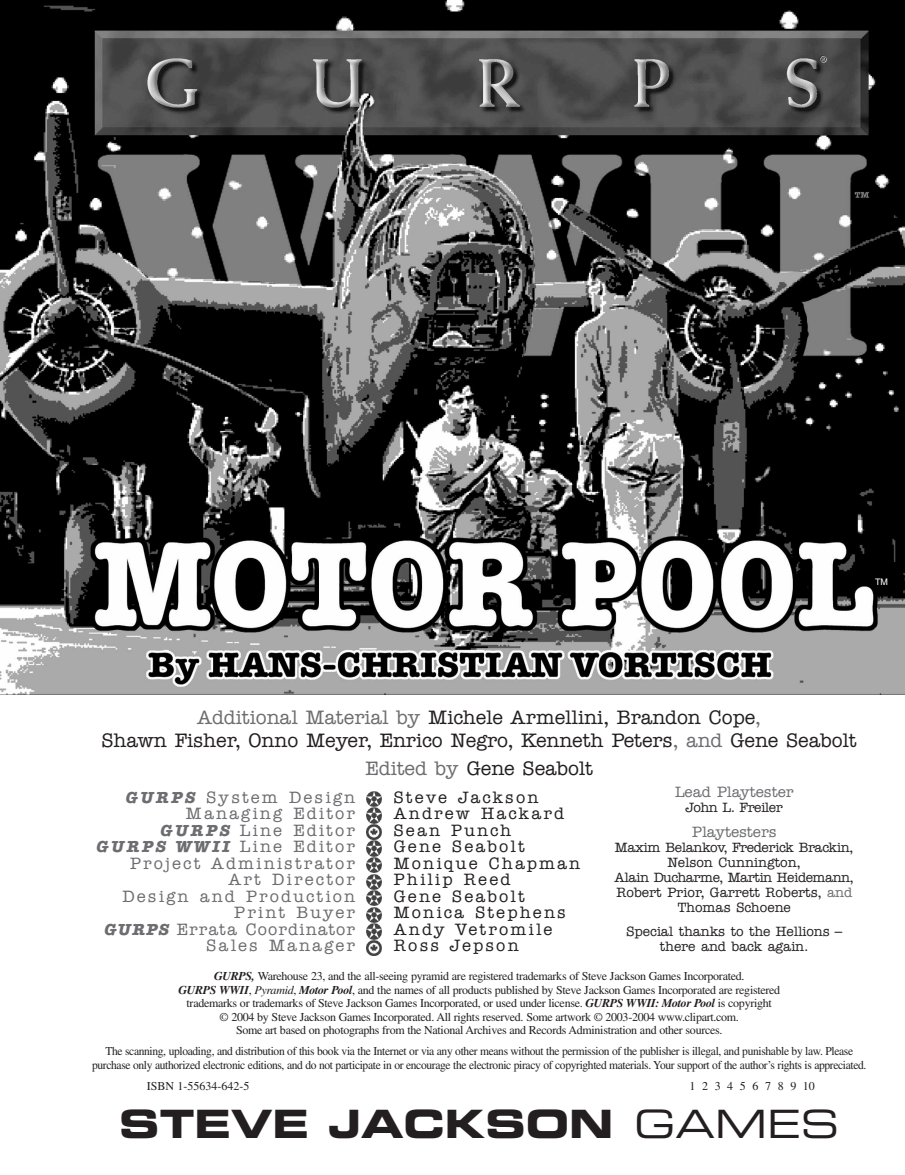
<style>
.page{position:relative;width:905px;height:1175px;background:#fff}
.page>*{position:absolute;margin:0;border:0;box-sizing:border-box;transform-origin:0 0}
.t1{font:39px "Eurostile Bold Extended Two";color:#231f20}
.t2{font:500 19.5px/22.5px "American Typewriter";color:#231f20;text-align:center}
.t3{font:500 16.5px "American Typewriter";letter-spacing:.13em;color:#6c6d70}
.t4{font:500 16.5px "American Typewriter";letter-spacing:.13em;color:#231f20}
.t5{font:500 16.5px "American Typewriter";letter-spacing:.065em;color:#6c6d70}
.t6{font:500 15px "American Typewriter";color:#6c6d70}
.t7{font:500 13.5px/15px "American Typewriter";letter-spacing:-.025em;color:#231f20;text-align:center}
.t8{font:500 13.5px/15px "American Typewriter";letter-spacing:-.005em;color:#231f20;text-align:center}
.t9{font:500 13.5px "American Typewriter";letter-spacing:-.035em;color:#231f20}
.t10{font:12px/13.5px "Times";letter-spacing:-.025em;color:#231f20;text-align:center}
.t11{font:12px/13.5px "Times";letter-spacing:-.025em;color:#231f20;text-align:center;scale:.96 1}
.t12{font:12px "Times";color:#231f20}
.t13{font:12px "Times";letter-spacing:.55em;color:#231f20}
.t14{font:9px "Helvetica";color:#fff}
.s1{color:#6c6d70}
.s2{font-family:"Am Typewriter ITC";font-weight:700;font-style:italic}
.s3{font-weight:700;font-style:italic}
.s4{font-style:italic}
.s5{font-family:"Eurostile Extended Two"}
</style>
<div class="page">
<img style="left:0;top:0;width:904px;height:694px">
<img style="left:366px;top:791px;width:15px;height:48px">
<img style="left:366px;top:924px;width:15px;height:31px">
<img style="left:366px;top:874px;width:15px;height:48px">
<img style="left:366px;top:841px;width:15px;height:31px">
<p class="t14" style="left:875px;top:578px;width:14px">TM</p>
<h2 class="t2" style="left:102px;top:706px;width:756px"><span class="s1">Additional Material by</span> Michele Armellini, Brandon Cope<span class="s1">,<br></span>Shawn Fisher, Onno Meyer, Enrico Negro, Kenneth Peters<span class="s1">, and</span> Gene Seabolt</h2>
<h2 class="t2" style="left:365px;top:757px;width:229px"><span class="s1">Edited by</span> Gene Seabolt</h2>
<h3 class="t3" style="left:126px;top:787px;width:231px"><span class="s2">GURPS</span> System Design</h3>
<h3 class="t4" style="left:394px;top:787px;width:146px">Steve Jackson</h3>
<h3 class="t3" style="left:186px;top:803px;width:171px">Managing Editor</h3>
<h3 class="t4" style="left:394px;top:803px;width:172px">Andrew Hackard</h3>
<h3 class="t3" style="left:161px;top:820px;width:196px"><span class="s2">GURPS</span> Line Editor</h3>
<h3 class="t4" style="left:394px;top:820px;width:119px">Sean Punch</h3>
<h3 class="t3" style="left:97px;top:836px;width:260px"><span class="s2">GURPS WWII</span> Line Editor</h3>
<h3 class="t4" style="left:394px;top:836px;width:132px">Gene Seabolt</h3>
<h3 class="t3" style="left:130px;top:853px;width:226px">Project Administrator</h3>
<h3 class="t4" style="left:394px;top:853px;width:188px">Monique Chapman</h3>
<h3 class="t3" style="left:228px;top:869px;width:128px">Art Director</h3>
<h3 class="t4" style="left:394px;top:869px;width:118px">Philip Reed</h3>
<h3 class="t3" style="left:122px;top:886px;width:234px">Design and Production</h3>
<h3 class="t4" style="left:394px;top:886px;width:132px">Gene Seabolt</h3>
<h3 class="t3" style="left:234px;top:902px;width:122px">Print Buyer</h3>
<h3 class="t4" style="left:394px;top:902px;width:173px">Monica Stephens</h3>
<h3 class="t5" style="left:104px;top:919px;width:252px"><span class="s2">GURPS</span> Errata Coordinator</h3>
<h3 class="t4" style="left:394px;top:919px;width:160px">Andy Vetromile</h3>
<h3 class="t3" style="left:206px;top:935px;width:150px">Sales Manager</h3>
<h3 class="t4" style="left:394px;top:935px;width:126px">Ross Jepson</h3>
<p class="t6" style="left:675px;top:783px;width:120px">Lead Playtester</p>
<p class="t9" style="left:686px;top:799px;width:98px">John L. Freiler</p>
<p class="t6" style="left:692px;top:823px;width:86px">Playtesters</p>
<p class="t7" style="left:614px;top:840px;width:241px">Maxim Belankov, Frederick Brackin,<br>Nelson Cunnington,<br>Alain Ducharme, Martin Heidemann,<br>Robert Prior, Garrett Roberts, <span class="s1">and<br></span>Thomas Schoene</p>
<p class="t8" style="left:626px;top:924px;width:217px">Special thanks to the Hellions – there and back again.</p>
<p class="t10" style="left:178px;top:970px;width:603px"><span class="s3">GURPS,</span> Warehouse 23, and the all-seeing pyramid are registered trademarks of Steve Jackson Games Incorporated.<br><span class="s3">GURPS WWII</span>, <span class="s4">Pyramid</span>, <span class="s3">Motor Pool</span>, and the names of all products published by Steve Jackson Games Incorporated are registered trademarks or trademarks of Steve Jackson Games Incorporated, or used under license. <span class="s3">GURPS WWII: Motor Pool</span> is copyright<br>© 2004 by Steve Jackson Games Incorporated. All rights reserved. Some artwork © 2003-2004 www.clipart.com.<br>Some art based on photographs from the National Archives and Records Administration and other sources.</p>
<p class="t11" style="left:92px;top:1045px;width:808px">The scanning, uploading, and distribution of this book via the Internet or via any other means without the permission of the publisher is illegal, and punishable by law. Please purchase only authorized electronic editions, and do not participate in or encourage the electronic piracy of copyrighted materials. Your support of the author’s rights is appreciated.</p>
<p class="t12" style="left:147px;top:1082px;width:104px">ISBN 1-55634-642-5</p>
<p class="t13" style="left:689px;top:1082px;width:127px">12345678910</p>
<h1 class="t1" style="left:119px;top:1109px;width:721px">STEVE JACKSON <span class="s5">GAMES</span></h1>
</div>
